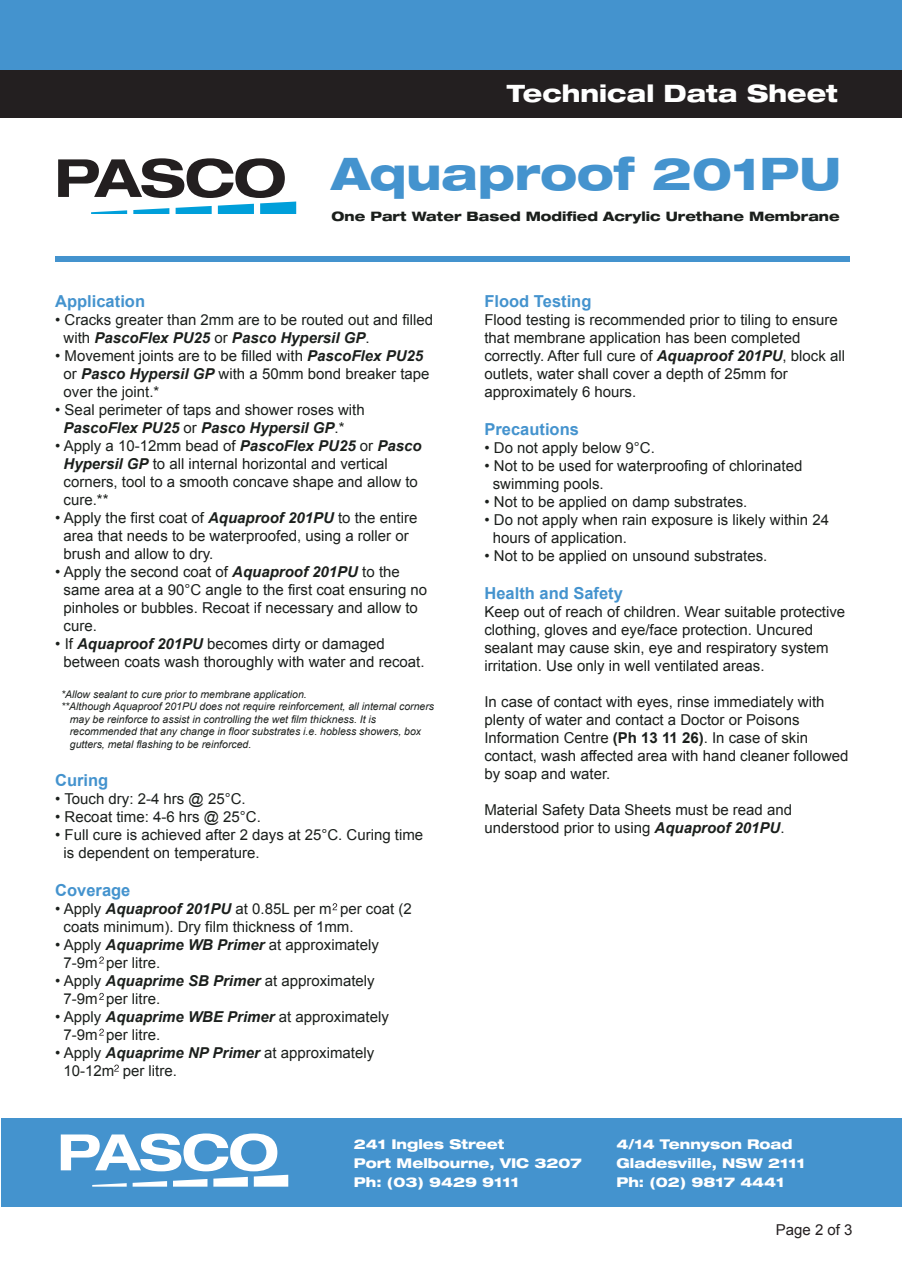
<style>
.page{position:relative;width:902px;height:1272px;background:#fff}
.page>*{position:absolute;margin:0;border:0;box-sizing:border-box;transform-origin:0 0}
.t1{font:800 expanded 45px "Helvetica Neue LT Pro";color:#4493ce}
.t2{font:800 expanded 24px "Helvetica Neue LT Pro";color:#fff}
.t3{font:700 16.5px "Arial";color:#4493ce}
.t4{font:15px/18px "Arial";color:#1b1f1c}
.t5{font:15px "Arial";color:#231f20}
.t6{font:800 expanded 13.5px/19.2px "Helvetica Neue LT Pro";color:#fff}
.t7{font:800 expanded 13.05px "Helvetica Neue LT Pro";color:#1b1f1c}
.t8{font:italic 10.5px "Arial";color:#1b1f1c}
.s1{font-weight:700;font-style:italic}
.s2{font-weight:700}
</style>
<div class="page">
<div style="left:0;top:0;width:902px;height:94px;background:#4493ce"></div>
<div style="left:55px;top:256px;width:795px;height:6px;background:#4493ce"></div>
<svg style="left:58px;top:158px;width:238px;height:56px"></svg>
<div style="left:0;top:70px;width:902px;height:47px;background:#231f20"></div>
<svg style="left:99px;top:956px;width:5px;height:7px"></svg>
<div style="left:1px;top:1118px;width:901px;height:89px;background:#4493ce"></div>
<svg style="left:99px;top:993px;width:5px;height:7px"></svg>
<svg style="left:99px;top:1028px;width:5px;height:7px"></svg>
<svg style="left:332px;top:903px;width:5px;height:7px"></svg>
<svg style="left:114px;top:1064px;width:5px;height:7px"></svg>
<svg style="left:61px;top:1133px;width:227px;height:54px"></svg>
<h2 class="t2" style="left:507px;top:78px;width:333px">Technical Data Sheet</h2>
<h1 class="t1" style="left:332px;top:145px;width:511px">Aquaproof 201PU</h1>
<p class="t7" style="left:332px;top:208px;width:510px">One Part Water Based Modified Acrylic Urethane Membrane</p>
<p class="t3" style="left:55px;top:290px;width:91px">Application</p>
<p class="t4" style="left:64px;top:311px;width:371px;text-indent:-8px">• Cracks greater than 2mm are to be routed out and filled with <span class="s1">PascoFlex PU25</span> or <span class="s1">Pasco Hypersil GP</span>.</p>
<p class="t4" style="left:64px;top:347px;width:367px;text-indent:-8px">• Movement joints are to be filled with <span class="s1">PascoFlex PU25 </span>or <span class="s1">Pasco Hypersil GP</span> with a 50mm bond breaker tape over the joint.*</p>
<p class="t4" style="left:64px;top:401px;width:303px;text-indent:-8px">• Seal perimeter of taps and shower roses with<br><span class="s1">PascoFlex PU25</span> or <span class="s1">Pasco Hypersil GP</span>.*</p>
<p class="t4" style="left:64px;top:437px;width:359px;text-indent:-8px">• Apply a 10-12mm bead of <span class="s1">PascoFlex PU25</span> or <span class="s1">Pasco Hypersil GP</span> to all internal horizontal and vertical corners, tool to a smooth concave shape and allow to cure.**</p>
<p class="t4" style="left:64px;top:509px;width:355px;text-indent:-8px">• Apply the first coat of <span class="s1">Aquaproof 201PU</span> to the entire area that needs to be waterproofed, using a roller or brush and allow to dry.</p>
<p class="t4" style="left:64px;top:563px;width:365px;text-indent:-8px">• Apply the second coat of <span class="s1">Aquaproof 201PU</span> to the same area at a 90°C angle to the first coat ensuring no pinholes or bubbles. Recoat if necessary and allow to cure.</p>
<p class="t4" style="left:64px;top:635px;width:363px;text-indent:-8px">• If <span class="s1">Aquaproof 201PU</span> becomes dirty or damaged between coats wash thoroughly with water and recoat.</p>
<p class="t8" style="left:61px;top:687px;width:247px">*Allow sealant to cure prior to membrane application.</p>
<p class="t8" style="left:61px;top:700px;width:375px">**Although Aquaproof 201PU does not require reinforcement, all internal corners</p>
<p class="t8" style="left:70px;top:712px;width:308px">may be reinforce to assist in controlling the wet film thickness. It is</p>
<p class="t8" style="left:70px;top:725px;width:353px">recommended that any change in floor substrates i.e. hobless showers, box</p>
<p class="t8" style="left:70px;top:737px;width:183px">gutters, metal flashing to be reinforced.</p>
<p class="t3" style="left:55px;top:769px;width:55px">Curing</p>
<p class="t4" style="left:55px;top:790px;width:192px">• Touch dry: 2-4 hrs @ 25°C.</p>
<p class="t4" style="left:55px;top:808px;width:207px">• Recoat time: 4-6 hrs @ 25°C.</p>
<p class="t4" style="left:64px;top:826px;width:361px;text-indent:-8px">• Full cure is achieved after 2 days at 25°C. Curing time is dependent on temperature.</p>
<p class="t3" style="left:55px;top:879px;width:77px">Coverage</p>
<p class="t4" style="left:64px;top:899px;width:350px;text-indent:-8px">• Apply <span class="s1">Aquaproof 201PU</span> at 0.85L per m per coat (2 coats minimum). Dry film thickness of 1mm.</p>
<p class="t4" style="left:64px;top:935px;width:317px;text-indent:-8px">• Apply <span class="s1">Aquaprime WB Primer</span> at approximately<br>7-9m per litre.</p>
<p class="t4" style="left:64px;top:971px;width:313px;text-indent:-8px">• Apply <span class="s1">Aquaprime SB Primer</span> at approximately<br>7-9m per litre.</p>
<p class="t4" style="left:64px;top:1007px;width:327px;text-indent:-8px">• Apply <span class="s1">Aquaprime WBE Primer</span> at approximately<br>7-9m per litre.</p>
<p class="t4" style="left:64px;top:1043px;width:312px;text-indent:-8px">• Apply <span class="s1">Aquaprime NP Primer</span> at approximately<br>10-12m per litre.</p>
<p class="t3" style="left:484px;top:290px;width:108px">Flood Testing</p>
<p class="t4" style="left:484px;top:311px;width:362px">Flood testing is recommended prior to tiling to ensure that membrane application has been completed correctly. After full cure of <span class="s1">Aquaproof 201PU</span>, block all outlets, water shall cover a depth of 25mm for approximately 6 hours.</p>
<p class="t3" style="left:484px;top:418px;width:96px">Precautions</p>
<p class="t4" style="left:484px;top:439px;width:172px">• Do not apply below 9°C.</p>
<p class="t4" style="left:493px;top:457px;width:311px;text-indent:-8px">• Not to be used for waterproofing of chlorinated swimming pools.</p>
<p class="t4" style="left:484px;top:493px;width:264px">• Not to be applied on damp substrates.</p>
<p class="t4" style="left:493px;top:511px;width:338px;text-indent:-8px">• Do not apply when rain exposure is likely within 24 hours of application.</p>
<p class="t4" style="left:484px;top:547px;width:284px">• Not to be applied on unsound substrates.</p>
<p class="t3" style="left:484px;top:582px;width:140px">Health and Safety</p>
<p class="t4" style="left:484px;top:602px;width:362px">Keep out of reach of children. Wear suitable protective clothing, gloves and eye/face protection. Uncured sealant may cause skin, eye and respiratory system irritation. Use only in well ventilated areas.</p>
<p class="t4" style="left:484px;top:692px;width:366px">In case of contact with eyes, rinse immediately with plenty of water and contact a Doctor or Poisons Information Centre <span class="s2">(Ph 13 11 26)</span>. In case of skin contact, wash affected area with hand cleaner followed by soap and water.</p>
<p class="t4" style="left:484px;top:800px;width:309px">Material Safety Data Sheets must be read and understood prior to using <span class="s1">Aquaproof 201PU</span>.</p>
<p class="t6" style="left:354px;top:1134px;width:229px">241 Ingles Street<br>Port Melbourne, VIC 3207<br>Ph: (03) 9429 9111</p>
<p class="t6" style="left:616px;top:1134px;width:190px">4/14 Tennyson Road<br>Gladesville, NSW 2111<br>Ph: (02) 9817 4441</p>
<p class="t5" style="left:776px;top:1220px;width:78px">Page 2 of 3</p>
</div>
